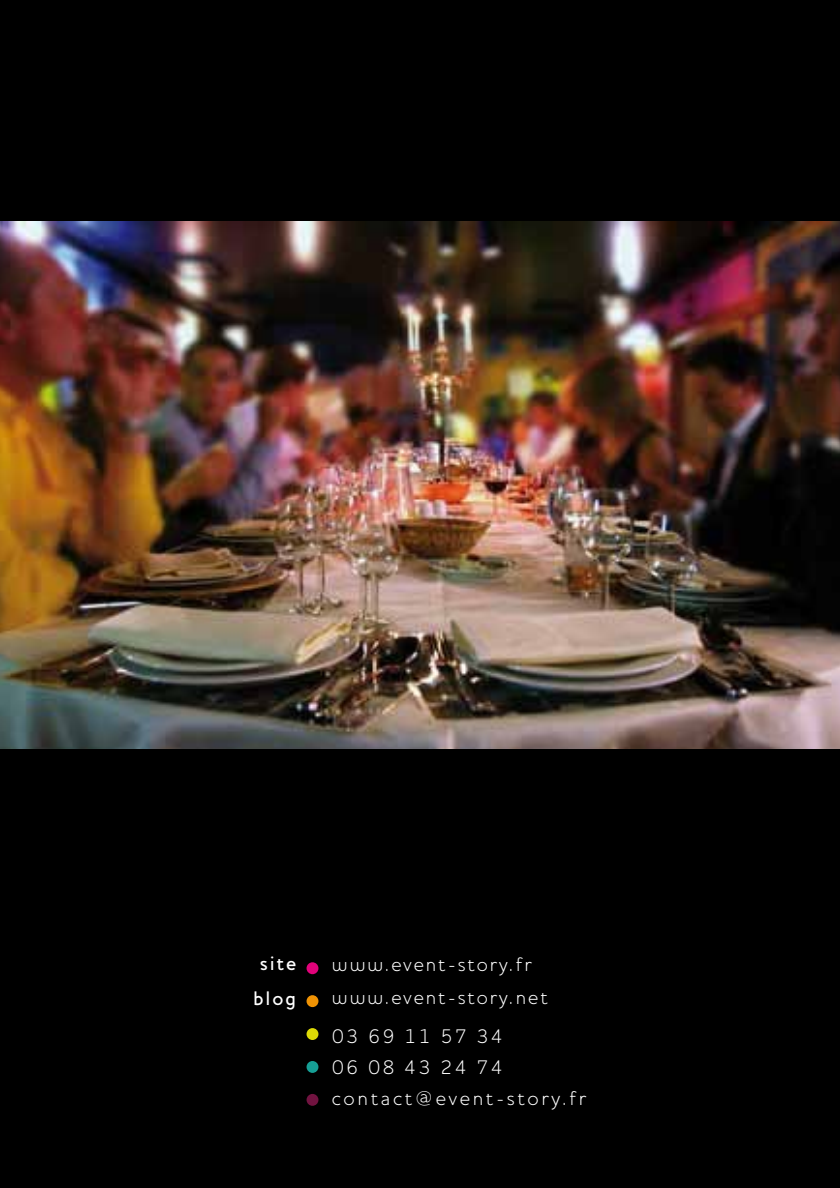
<style>
.page{position:relative;width:840px;height:1188px;background:#fff}
.page>*{position:absolute;margin:0;border:0;box-sizing:border-box;transform-origin:0 0}
.t1{font:300 20.4px "Houschka";letter-spacing:.13em;color:#fff}
.t2{font:300 20px/39.4px "Houschka";letter-spacing:.1em;color:#fff}
.t3{font:500 20px "Houschka";letter-spacing:.1em;color:#fff}
</style>
<div class="page">
<div style="left:0;top:0;width:839px;height:1188px;background:#000"></div>
<div style="left:306px;top:962px;width:12px;height:12px;background:#e1027a;border-radius:50%"></div>
<div style="left:306px;top:995px;width:12px;height:12px;background:#f09304;border-radius:50%"></div>
<div style="left:306px;top:1061px;width:12px;height:12px;background:#169f95;border-radius:50%"></div>
<div style="left:306px;top:1028px;width:12px;height:12px;background:#ddda06;border-radius:50%"></div>
<div style="left:306px;top:1094px;width:12px;height:12px;background:#711340;border-radius:50%"></div>
<img style="left:0;top:222px;width:839px;height:527px">
<p class="t3" style="left:260px;top:951px;width:38px">site</p>
<p class="t2" style="left:331px;top:945px;width:201px">www.event-story.fr</p>
<p class="t3" style="left:253px;top:987px;width:45px">blog</p>
<p class="t2" style="left:331px;top:978px;width:217px">www.event-story.net<br>03 69 11 57 34</p>
<p class="t2" style="left:331px;top:1048px;width:173px">06 08 43 24 74</p>
<p class="t1" style="left:331px;top:1086px;width:256px">contact@event-story.fr</p>
</div>
